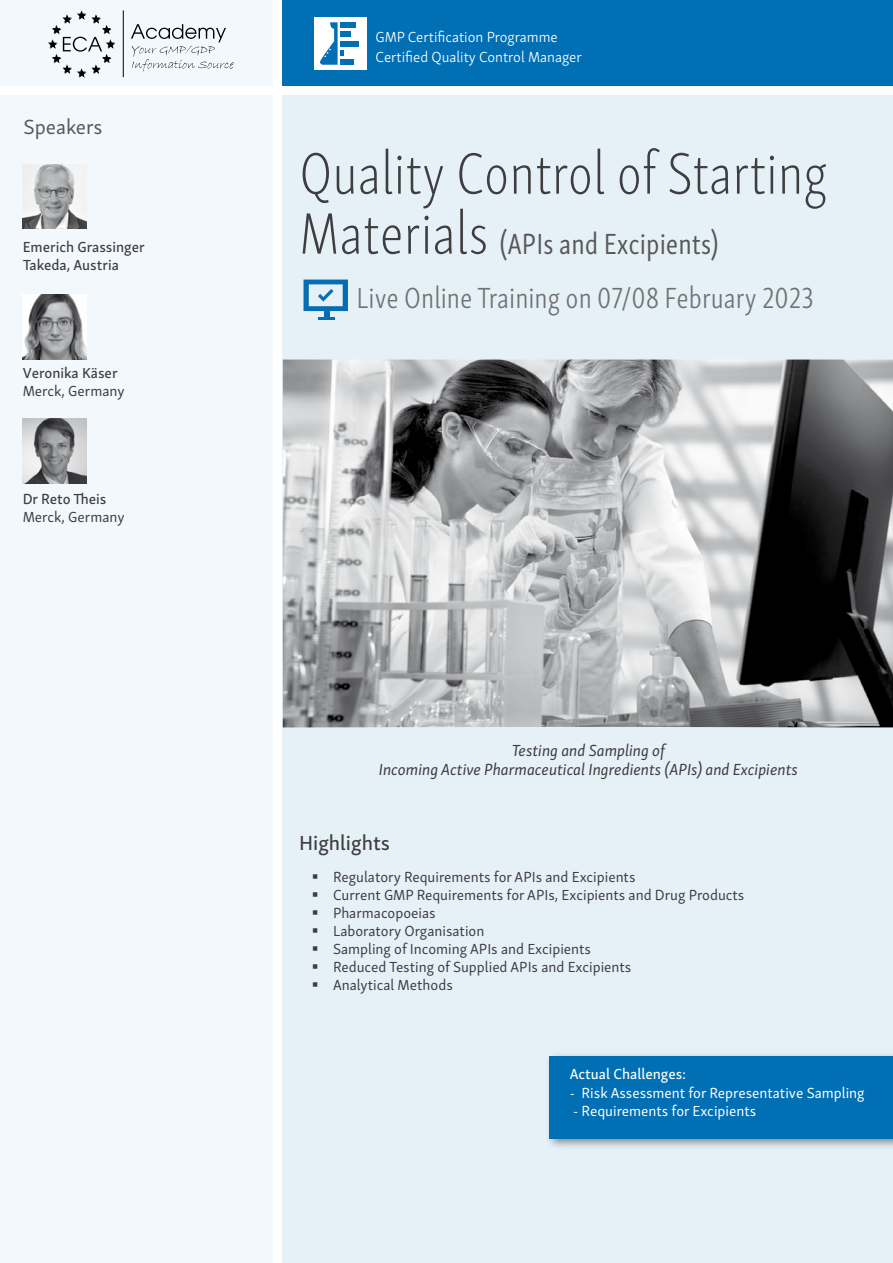
<style>
.page{position:relative;width:893px;height:1263px;background:#fff}
.page>*{position:absolute;margin:0;border:0;box-sizing:border-box;transform-origin:0 0}
.t1{font:60px "Skolar Sans Latn Cp El";color:#3e3d40}
.t2{font:300 30px/54px "Skolar Sans Latn Cp";color:#707172}
.t3{font:21px "Skolar Sans Latn Me";color:#3e3d40}
.t4{font:21px "Skolar Sans Latn";color:#58585a}
.t5{font:italic 16.5px/19.8px "Skolar Sans Latn";color:#3e3d40;text-align:center}
.t6{font:15px/18px "Skolar Sans Latn";color:#3e3d40}
.t7{font:15px "Skolar Sans Latn";color:#fff}
.t8{font:15px/18px "Skolar Sans Latn Me";color:#3e3d40}
.t9{font:300 15px/19.5px "Skolar Sans Latn";color:#fff}
.t10{font:15px "Skolar Sans Latn Me";color:#fff}
.s1{font-family:"Skolar Sans Latn Cp El";font-weight:400;font-size:60px;color:#3e3d40}
.s2{font-weight:400;color:#58585a}
</style>
<div class="page">
<div style="left:283px;top:96px;width:610px;height:1167px;background:#e6f1f7"></div>
<div style="left:283px;top:0;width:610px;height:85px;background:#006fb4"></div>
<img style="left:283px;top:360px;width:610px;height:367px">
<div style="left:0;top:96px;width:272px;height:1167px;background:#f2f8fb"></div>
<img style="left:23px;top:164px;width:63px;height:65px">
<img style="left:23px;top:295px;width:63px;height:64px">
<img style="left:23px;top:418px;width:63px;height:65px">
<div style="left:0;top:0;width:272px;height:85px;background:#f2f8fb"></div>
<div style="left:324px;top:310px;width:5px;height:8px;background:#056eb2"></div>
<hr style="left:318px;top:317px;width:17px;height:3px;background:#056eb2">
<svg style="left:303px;top:280px;width:45px;height:31px"></svg>
<hr style="left:123px;top:11px;width:1px;height:66px;background:#000">
<svg style="left:131px;top:24px;width:103px;height:48px"></svg>
<svg style="left:48px;top:10px;width:67px;height:68px"></svg>
<div style="left:545px;top:1051px;width:348px;height:100px;background:#000;opacity:.43"></div>
<div style="left:550px;top:1056px;width:343px;height:82px;background:#006fb4"></div>
<div style="left:314px;top:17px;width:53px;height:53px;background:#fff"></div>
<div style="left:340px;top:59px;width:14px;height:6px;background:#006fb4"></div>
<div style="left:340px;top:22px;width:16px;height:6px;background:#006fb4"></div>
<div style="left:340px;top:41px;width:18px;height:5px;background:#006fb4"></div>
<svg style="left:320px;top:22px;width:23px;height:43px"></svg>
<div style="left:340px;top:31px;width:10px;height:6px;background:#006fb4"></div>
<h3 class="t4" style="left:23px;top:111px;width:81px">Speakers</h3>
<p class="t8" style="left:23px;top:237px;width:124px">Emerich Grassinger<br>Takeda, Austria</p>
<p class="t8" style="left:23px;top:363px;width:96px">Veronika Käser</p>
<p class="t6" style="left:23px;top:381px;width:103px">Merck, Germany</p>
<p class="t8" style="left:23px;top:489px;width:85px">Dr Reto Theis</p>
<p class="t6" style="left:23px;top:507px;width:103px">Merck, Germany</p>
<p class="t9" style="left:376px;top:26px;width:208px">GMP Certification Programme<br>Certified Quality Control Manager</p>
<h1 class="t1" style="left:299px;top:131px;width:530px">Quality Control of Starting</h1>
<h2 class="t2" style="left:356px;top:215px;width:459px;text-indent:-57px"><span class="s1">Materials</span> <span class="s2">(APIs and Excipients)<br></span>Live Online Training on 07/08 February 2023</h2>
<p class="t5" style="left:379px;top:739px;width:421px">Testing and Sampling of<br>Incoming Active Pharmaceutical Ingredients (APIs) and Excipients</p>
<h3 class="t3" style="left:299px;top:826px;width:93px">Highlights</h3>
<p class="t6" style="left:333px;top:867px;width:413px">Regulatory Requirements for APIs and Excipients<br>Current GMP Requirements for APIs, Excipients and Drug Products Pharmacopoeias<br>Laboratory Organisation<br>Sampling of Incoming APIs and Excipients<br>Reduced Testing of Supplied APIs and Excipients<br>Analytical Methods</p>
<p class="t10" style="left:570px;top:1062px;width:118px">Actual Challenges:</p>
<p class="t7" style="left:570px;top:1082px;width:296px">- Risk Assessment for Representative Sampling</p>
<p class="t7" style="left:573px;top:1100px;width:185px">- Requirements for Excipients</p>
</div>
